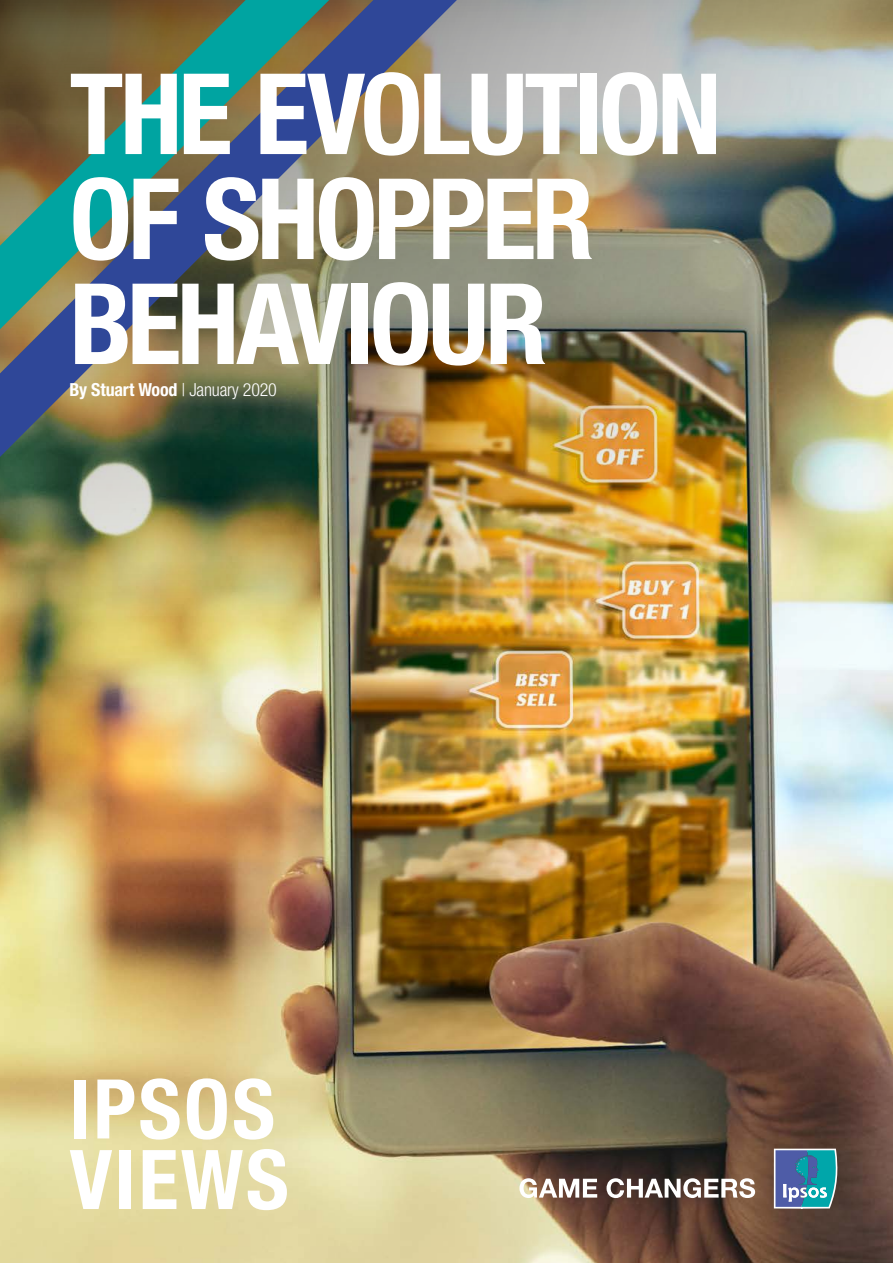
<style>
.page{position:relative;width:893px;height:1263px;background:#fff}
.page>*{position:absolute;margin:0;border:0;box-sizing:border-box;transform-origin:0 0}
.t1{font:700 condensed 112.5px/105px "Helvetica Neue LT Std";letter-spacing:-.035em;color:#fff}
.t2{font:700 condensed 82.5px/70.5px "Helvetica Neue LT Std";letter-spacing:.03em;color:#fff}
.t3{font:700 condensed 18px "Helvetica Neue LT Std";letter-spacing:-.01em;color:#fff}
.s1{font-weight:300}
</style>
<div class="page">
<img style="left:0;top:771px;width:893px;height:492px">
<img style="left:0;top:0;width:893px;height:771px">
<img style="left:0;top:0;width:457px;height:457px">
<svg style="left:772px;top:1149px;width:66px;height:60px"></svg>
<svg style="left:519px;top:1178px;width:236px;height:20px"></svg>
<p class="t1" style="left:70px;top:60px;width:654px">THE EVOLUTION<br>OF SHOPPER<br>BEHAVIOUR</p>
<p class="t3" style="left:70px;top:378px;width:209px">By Stuart Wood <span class="s1">| January 2020</span></p>
<p class="t2" style="left:70px;top:1073px;width:221px">IPSOS<br>VIEWS</p>
</div>
